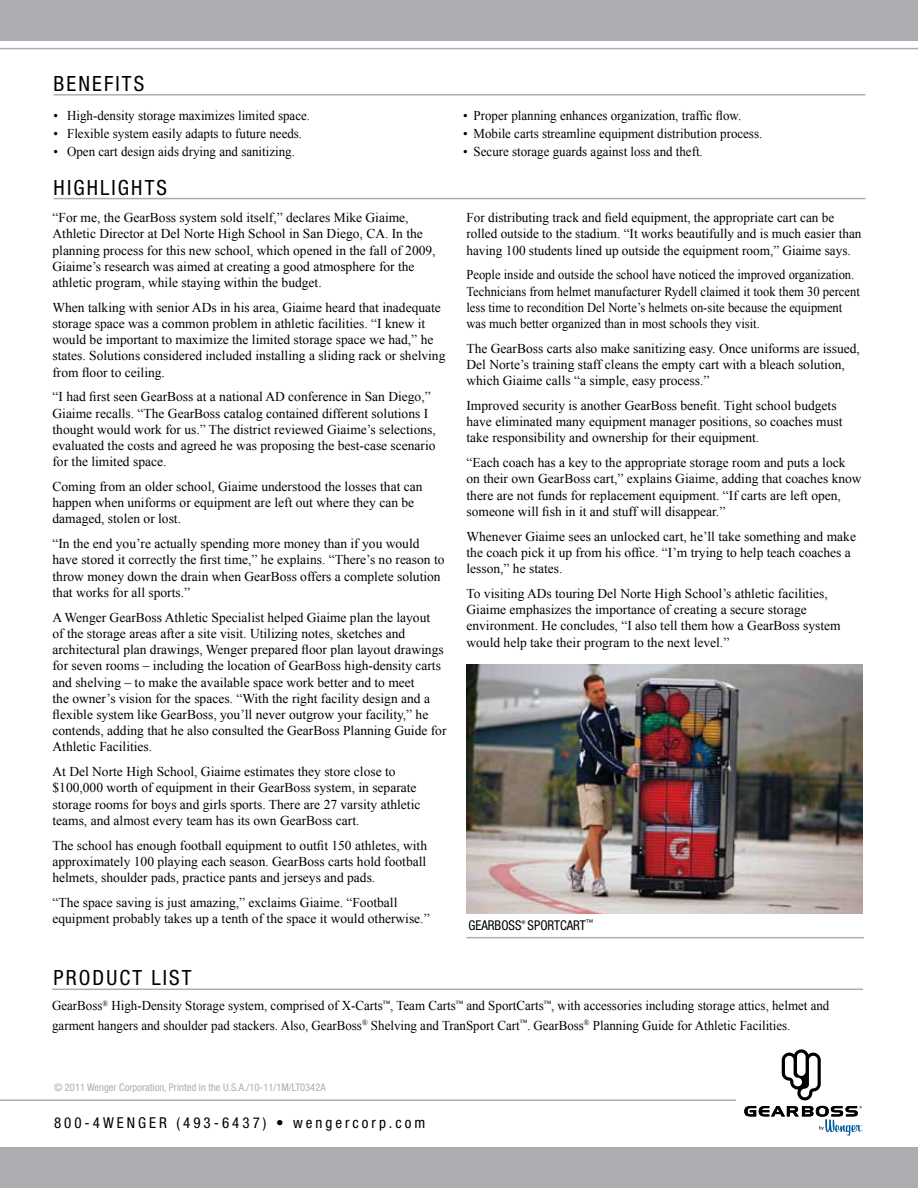
<style>
.page{position:relative;width:918px;height:1188px;background:#fff}
.page>*{position:absolute;margin:0;border:0;box-sizing:border-box;transform-origin:0 0}
.t1{font:condensed 21px "Helvetica Neue";letter-spacing:.1em;color:#000}
.t2{font:condensed 15px "Helvetica Neue";letter-spacing:.2em;color:#000}
.t3{font:13.5px/16.2px "Times New Roman";color:#000}
.t4{font:13.5px/19.5px "Times New Roman";color:#000;scale:.96 1}
.t5{font:13.5px/16.2px "Times New Roman";color:#000;scale:.93 1}
.t6{font:condensed 13.5px "Helvetica Neue";color:#000;scale:.96 1}
.t7{font:condensed 10.5px "Helvetica Neue";color:#abadb0}
.t8{font:condensed 5.25px "Helvetica Neue";color:#000;scale:.96 1}
</style>
<div class="page">
<div style="left:0;top:0;width:918px;height:40px;background:#abadb0"></div>
<div style="left:0;top:1147px;width:918px;height:41px;background:#abadb0"></div>
<hr style="left:0;top:1100px;width:738px;height:1px;background:#abadb0">
<hr style="left:0;top:48px;width:918px;height:1px;background:#abadb0">
<hr style="left:54px;top:94px;width:812px;height:2px;background:#abadb0">
<hr style="left:54px;top:198px;width:812px;height:1px;background:#abadb0">
<hr style="left:52px;top:989px;width:811px;height:1px;background:#abadb0">
<div style="left:736px;top:1044px;width:135px;height:98px;background:#fff"></div>
<svg style="left:744px;top:1049px;width:118px;height:87px"></svg>
<img style="left:466px;top:664px;width:396px;height:250px">
<hr style="left:466px;top:937px;width:398px;height:1px;background:#abadb0">
<h1 class="t1" style="left:54px;top:71px;width:92px">BENEFITS</h1>
<p class="t4" style="left:54px;top:106px;width:269px">• High-density storage maximizes limited space.</p>
<p class="t4" style="left:463px;top:106px;width:291px">• Proper planning enhances organization, traffic flow.</p>
<p class="t4" style="left:54px;top:124px;width:260px">• Flexible system easily adapts to future needs.</p>
<p class="t4" style="left:463px;top:124px;width:313px">• Mobile carts streamline equipment distribution process.</p>
<p class="t4" style="left:54px;top:142px;width:253px">• Open cart design aids drying and sanitizing.</p>
<p class="t4" style="left:463px;top:142px;width:251px">• Secure storage guards against loss and theft.</p>
<h1 class="t1" style="left:54px;top:175px;width:115px">HIGHLIGHTS</h1>
<p class="t3" style="left:52px;top:209px;width:385px">“For me, the GearBoss system sold itself,” declares Mike Giaime, Athletic Director at Del Norte High School in San Diego, CA. In the planning process for this new school, which opened in the fall of 2009, Giaime’s research was aimed at creating a good atmosphere for the athletic program, while staying within the budget.</p>
<p class="t3" style="left:52px;top:299px;width:394px">When talking with senior ADs in his area, Giaime heard that inadequate storage space was a common problem in athletic facilities. “I knew it would be important to maximize the limited storage space we had,” he states. Solutions considered included installing a sliding rack or shelving from floor to ceiling.</p>
<p class="t3" style="left:52px;top:389px;width:385px">“I had first seen GearBoss at a national AD conference in San Diego,” Giaime recalls. “The GearBoss catalog contained different solutions I thought would work for us.” The district reviewed Giaime’s selections, evaluated the costs and agreed he was proposing the best-case scenario for the limited space.</p>
<p class="t3" style="left:52px;top:478px;width:372px">Coming from an older school, Giaime understood the losses that can happen when uniforms or equipment are left out where they can be damaged, stolen or lost.</p>
<p class="t3" style="left:52px;top:535px;width:394px">“In the end you’re actually spending more money than if you would have stored it correctly the first time,” he explains. “There’s no reason to throw money down the drain when GearBoss offers a complete solution that works for all sports.”</p>
<p class="t3" style="left:52px;top:609px;width:396px">A Wenger GearBoss Athletic Specialist helped Giaime plan the layout<br>of the storage areas after a site visit. Utilizing notes, sketches and architectural plan drawings, Wenger prepared floor plan layout drawings for seven rooms – including the location of GearBoss high-density carts and shelving – to make the available space work better and to meet<br>the owner’s vision for the spaces. “With the right facility design and a flexible system like GearBoss, you’ll never outgrow your facility,” he contends, adding that he also consulted the GearBoss Planning Guide for Athletic Facilities.</p>
<p class="t3" style="left:52px;top:763px;width:369px">At Del Norte High School, Giaime estimates they store close to $100,000 worth of equipment in their GearBoss system, in separate storage rooms for boys and girls sports. There are 27 varsity athletic teams, and almost every team has its own GearBoss cart.</p>
<p class="t3" style="left:52px;top:837px;width:376px;text-align:justify">The school has enough football equipment to outfit 150 athletes, with approximately 100 playing each season. GearBoss carts hold football helmets, shoulder pads, practice pants and jerseys and pads.</p>
<p class="t3" style="left:52px;top:894px;width:379px">“The space saving is just amazing,” exclaims Giaime. “Football equipment probably takes up a tenth of the space it would otherwise.”</p>
<p class="t3" style="left:466px;top:209px;width:397px">For distributing track and field equipment, the appropriate cart can be rolled outside to the stadium. “It works beautifully and is much easier than having 100 students lined up outside the equipment room,” Giaime says.</p>
<p class="t5" style="left:466px;top:267px;width:424px">People inside and outside the school have noticed the improved organization.<br>Technicians from helmet manufacturer Rydell claimed it took them 30 percent less time to recondition Del Norte’s helmets on-site because the equipment was much better organized than in most schools they visit.</p>
<p class="t3" style="left:466px;top:340px;width:395px">The GearBoss carts also make sanitizing easy. Once uniforms are issued,<br>Del Norte’s training staff cleans the empty cart with a bleach solution, which Giaime calls “a simple, easy process.”</p>
<p class="t3" style="left:466px;top:397px;width:378px">Improved security is another GearBoss benefit. Tight school budgets have eliminated many equipment manager positions, so coaches must take responsibility and ownership for their equipment.</p>
<p class="t3" style="left:466px;top:454px;width:397px">“Each coach has a key to the appropriate storage room and puts a lock on their own GearBoss cart,” explains Giaime, adding that coaches know there are not funds for replacement equipment. “If carts are left open, someone will fish in it and stuff will disappear.”</p>
<p class="t3" style="left:466px;top:528px;width:391px">Whenever Giaime sees an unlocked cart, he’ll take something and make the coach pick it up from his office. “I’m trying to help teach coaches a lesson,” he states.</p>
<p class="t3" style="left:466px;top:585px;width:376px">To visiting ADs touring Del Norte High School’s athletic facilities, Giaime emphasizes the importance of creating a secure storage environment. He concludes, “I also tell them how a GearBoss system would help take their program to the next level.”</p>
<p class="t6" style="left:468px;top:917px;width:57px">GEARBOSS</p>
<p class="t8" style="left:522px;top:919px;width:6px">®</p>
<p class="t6" style="left:528px;top:917px;width:70px">SPORTCART<sup>™</sup></p>
<h1 class="t1" style="left:54px;top:966px;width:139px">PRODUCT LIST</h1>
<p class="t4" style="left:52px;top:996px;width:811px">GearBoss<sup>®</sup> High-Density Storage system, comprised of X-Carts<sup>™</sup>, Team Carts<sup>™</sup> and SportCarts<sup>™</sup>, with accessories including storage attics, helmet and garment hangers and shoulder pad stackers. Also, GearBoss<sup>®</sup> Shelving and TranSport Cart<sup>™</sup>. GearBoss<sup>®</sup> Planning Guide for Athletic Facilities.</p>
<p class="t7" style="left:54px;top:1081px;width:273px">© 2011 Wenger Corporation, Printed in the U.S.A./10-11/1M/LT0342A</p>
<p class="t2" style="left:54px;top:1114px;width:373px">800-4WENGER (493-6437) • wengercorp.com</p>
</div>
